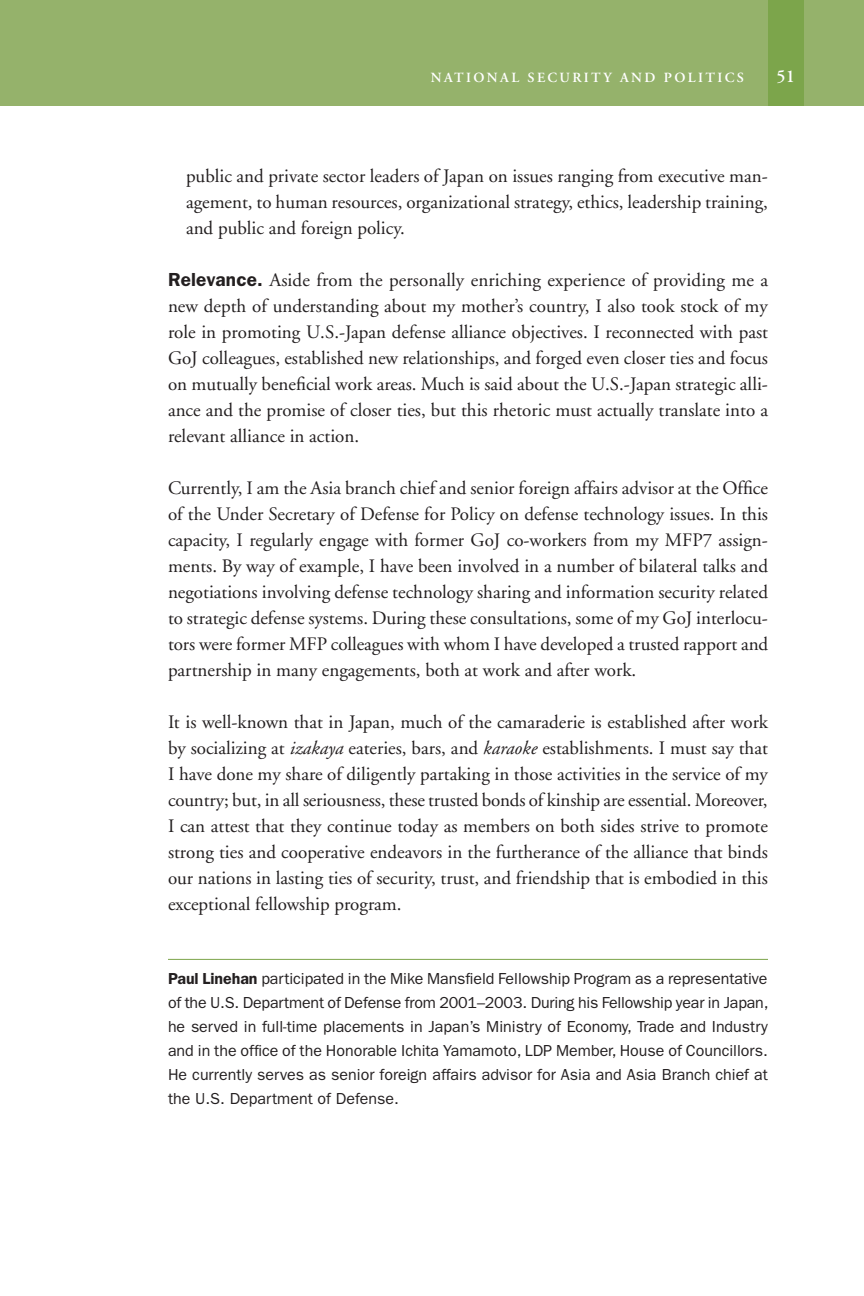
<style>
.page{position:relative;width:864px;height:1296px;background:#fff}
.page>*{position:absolute;margin:0;border:0;box-sizing:border-box;transform-origin:0 0}
.t1{font:19px/26px "Adobe Garamond";color:#231f20;text-align:justify}
.t2{font:600 18px "Adobe Garamond";color:#fff}
.t3{font:16px/24px "Franklin Gothic";color:#231f20;text-align:justify}
.t4{font:600 14px "Adobe Garamond";letter-spacing:.17em;color:#fff}
.s1{font-family:"Franklin Gothic";font-weight:600}
.s2{font-style:italic}
.s3{font-weight:600}
</style>
<div class="page">
<div style="left:0;top:0;width:864px;height:106px;background:#95b26b"></div>
<div style="left:768px;top:0;width:36px;height:106px;background:#7ca54b"></div>
<hr style="left:168px;top:959px;width:600px;height:1px;background:#7ca54b">
<p class="t4" style="left:431px;top:70px;width:314px">NATIONAL SECURITY AND POLITICS</p>
<p class="t2" style="left:777px;top:66px;width:20px">51</p>
<p class="t1" style="left:186px;top:163px;width:584px">public and private sector leaders of Japan on issues ranging from executive man&shy;agement, to human resources, organizational strategy, ethics, leadership training, and public and foreign policy.</p>
<p class="t1" style="left:168px;top:267px;width:602px"><span class="s1">Relevance.</span> Aside from the personally enriching experience of providing me a new depth of understanding about my mother’s country, I also took stock of my role in promoting U.S.-Japan defense alliance objectives. I reconnected with past GoJ colleagues, established new relationships, and forged even closer ties and focus on mutually beneficial work areas. Much is said about the U.S.-Japan strategic alli&shy;ance and the promise of closer ties, but this rhetoric must actually translate into a relevant alliance in action.</p>
<p class="t1" style="left:168px;top:475px;width:602px">Currently, I am the Asia branch chief and senior foreign affairs advisor at the Office of the Under Secretary of Defense for Policy on defense technology issues. In this capacity, I regularly engage with former GoJ co-workers from my MFP7 assign&shy;ments. By way of example, I have been involved in a number of bilateral talks and negotiations involving defense technology sharing and information security related to strategic defense systems. During these consultations, some of my GoJ interlocu&shy;tors were former MFP colleagues with whom I have developed a trusted rapport and partnership in many engagements, both at work and after work.</p>
<p class="t1" style="left:168px;top:709px;width:602px">It is well-known that in Japan, much of the camaraderie is established after work by socializing at <span class="s2">izakaya</span> eateries, bars, and <span class="s2">karaoke</span> establishments. I must say that I have done my share of diligently partaking in those activities in the service of my country; but, in all seriousness, these trusted bonds of kinship are essential. Moreover, I can attest that they continue today as members on both sides strive to promote strong ties and cooperative endeavors in the furtherance of the alliance that binds our nations in lasting ties of security, trust, and friendship that is embodied in this exceptional fellowship program.</p>
<p class="t3" style="left:168px;top:967px;width:602px"><span class="s3">Paul Linehan</span> participated in the Mike Mansfield Fellowship Program as a representative of the U.S. Department of Defense from 2001–2003. During his Fellowship year in Japan, he served in full-time placements in Japan’s Ministry of Economy, Trade and Industry and in the office of the Honorable Ichita Yamamoto, LDP Member, House of Councillors.<br>He currently serves as senior foreign affairs advisor for Asia and Asia Branch chief at the U.S. Department of Defense.</p>
</div>
